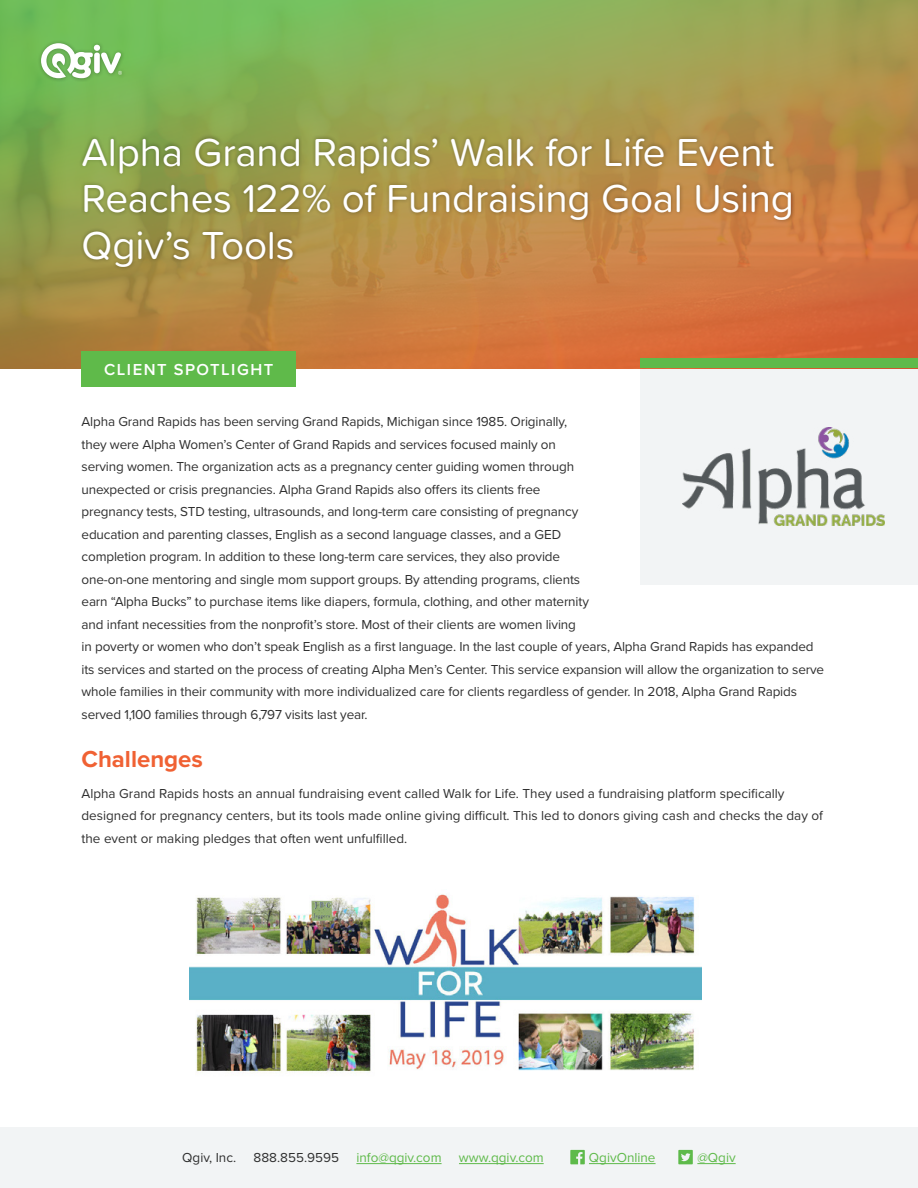
<style>
.page{position:relative;width:918px;height:1188px;background:#fff}
.page>*{position:absolute;margin:0;border:0;box-sizing:border-box;transform-origin:0 0}
.t1{font:40.5px/46.5px "Proxima Soft";letter-spacing:-.005em;color:#fff}
.t2{font:700 24px "Proxima Nova";color:#f06133}
.t3{font:600 16.5px "Proxima Nova";letter-spacing:.09em;color:#fff}
.t4{font:13.5px/22.5px "Proxima Nova";letter-spacing:-.01em;color:#2f2f2f}
.t5{font:13.5px "Proxima Nova";color:#5fba4a}
</style>
<div class="page">
<svg style="left:0;top:0;width:918px;height:369px;background:#a8944a"></svg>
<div style="left:78px;top:134px;width:717px;height:137px;background:#000;opacity:.3"></div>
<div style="left:37px;top:39px;width:89px;height:43px;background:#000;opacity:.3"></div>
<svg style="left:41px;top:43px;width:81px;height:35px"></svg>
<div style="left:641px;top:369px;width:277px;height:216px;background:#f2f4f5"></div>
<div style="left:641px;top:359px;width:277px;height:9px;background:#5fba4a"></div>
<div style="left:0;top:1128px;width:918px;height:60px;background:#f2f4f5"></div>
<hr style="left:356px;top:1163px;width:86px;height:1px;background:#5fba4a">
<hr style="left:459px;top:1163px;width:85px;height:1px;background:#5fba4a">
<hr style="left:589px;top:1163px;width:67px;height:1px;background:#5fba4a">
<hr style="left:697px;top:1163px;width:39px;height:1px;background:#5fba4a">
<svg style="left:570px;top:1150px;width:15px;height:14px"></svg>
<svg style="left:678px;top:1150px;width:15px;height:14px"></svg>
<div style="left:82px;top:351px;width:214px;height:35px;background:#5fba4a"></div>
<img style="left:189px;top:894px;width:513px;height:179px">
<img style="left:682px;top:428px;width:202px;height:97px">
<h1 class="t1" style="left:82px;top:127px;width:714px">Alpha Grand Rapids’ Walk for Life Event<br>Reaches 122% of Fundraising Goal Using<br>Qgiv’s Tools</h1>
<p class="t3" style="left:104px;top:360px;width:171px">CLIENT SPOTLIGHT</p>
<p class="t4" style="left:82px;top:411px;width:744px">Alpha Grand Rapids has been serving Grand Rapids, Michigan since 1985. Originally,<br>they were Alpha Women’s Center of Grand Rapids and services focused mainly on<br>serving women. The organization acts as a pregnancy center guiding women through<br>unexpected or crisis pregnancies. Alpha Grand Rapids also offers its clients free<br>pregnancy tests, STD testing, ultrasounds, and long-term care consisting of pregnancy<br>education and parenting classes, English as a second language classes, and a GED<br>completion program. In addition to these long-term care services, they also provide<br>one-on-one mentoring and single mom support groups. By attending programs, clients<br>earn “Alpha Bucks” to purchase items like diapers, formula, clothing, and other maternity<br>and infant necessities from the nonprofit’s store. Most of their clients are women living<br>in poverty or women who don’t speak English as a first language. In the last couple of years, Alpha Grand Rapids has expanded its services and started on the process of creating Alpha Men’s Center. This service expansion will allow the organization to serve whole families in their community with more individualized care for clients regardless of gender. In 2018, Alpha Grand Rapids served 1,100 families through 6,797 visits last year.</p>
<h2 class="t2" style="left:82px;top:744px;width:123px">Challenges</h2>
<p class="t4" style="left:82px;top:782px;width:743px">Alpha Grand Rapids hosts an annual fundraising event called Walk for Life. They used a fundraising platform specifically designed for pregnancy centers, but its tools made online giving difficult. This led to donors giving cash and checks the day of the event or making pledges that often went unfulfilled.</p>
<p class="t4" style="left:182px;top:1146px;width:55px">Qgiv, Inc.</p>
<p class="t4" style="left:254px;top:1146px;width:87px">888.855.9595</p>
<p class="t5" style="left:356px;top:1149px;width:87px">info@qgiv.com</p>
<p class="t5" style="left:459px;top:1149px;width:86px">www.qgiv.com</p>
<p class="t5" style="left:589px;top:1149px;width:68px">QgivOnline</p>
<p class="t5" style="left:697px;top:1149px;width:40px">@Qgiv</p>
</div>
